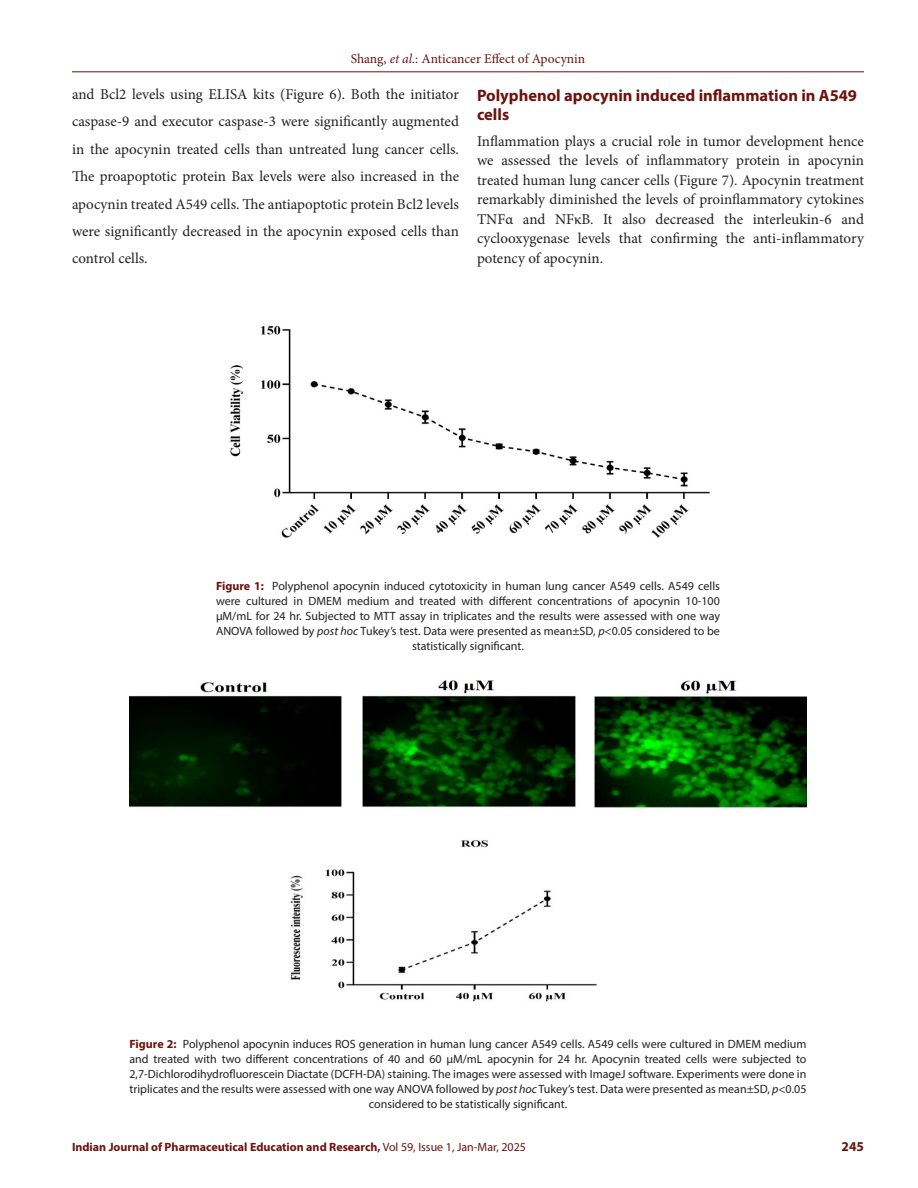
<style>
.page{position:relative;width:918px;height:1188px;background:#fff}
.page>*{position:absolute;margin:0;border:0;box-sizing:border-box;transform-origin:0 0}
.Heading_2{font:700 16.5px/19.5px "Myriad Pro";color:#6c120e}
.Body_text__FO{font:15px/27.5px "Minion Pro";color:#231f20;text-align:justify}
.t1{font:13.5px "Minion Pro";color:#6c120e}
.t2{font:700 13.5px "Myriad Pro";color:#6c120e}
.FIG_Caption{font:12px/15px "Myriad Pro";color:#231f20;text-align:center}
.t3{font:700 12px "Myriad Pro";color:#6c120e}
.s1{font-style:italic}
.s2{font-weight:700;color:#6c120e}
.s3{font-weight:400}
</style>
<div class="page">
<hr style="left:72px;top:72px;width:792px;height:1px;background:#6c120e">
<img style="left:130px;top:680px;width:676px;height:322px">
<img style="left:230px;top:325px;width:480px;height:214px">
<p class="t1" style="left:351px;top:50px;width:236px">Shang, <span class="s1">et al.</span>: Anticancer Effect of Apocynin</p>
<p class="Body_text__FO" style="left:72px;top:81px;width:389px">and Bcl2 levels using ELISA kits (Figure 6). Both the initiator caspase-9 and executor caspase-3 were significantly augmented in the apocynin treated cells than untreated lung cancer cells.<br>The proapoptotic protein Bax levels were also increased in the apocynin treated A549 cells. The antiapoptotic protein Bcl2 levels were significantly decreased in the apocynin exposed cells than control cells.</p>
<p class="Heading_2" style="left:477px;top:85px;width:382px">Polyphenol apocynin induced inflammation in A549 cells</p>
<p class="Body_text__FO" style="left:477px;top:131px;width:389px;line-height:19.5px">Inflammation plays a crucial role in tumor development hence we assessed the levels of inflammatory protein in apocynin treated human lung cancer cells (Figure 7). Apocynin treatment remarkably diminished the levels of proinflammatory cytokines TNFα and NFκB. It also decreased the interleukin-6 and cyclooxygenase levels that confirming the anti-inflammatory potency of apocynin.</p>
<p class="FIG_Caption" style="left:216px;top:579px;width:506px"><span class="s2">Figure 1:</span> Polyphenol apocynin induced cytotoxicity in human lung cancer A549 cells. A549 cells were cultured in DMEM medium and treated with different concentrations of apocynin 10-100 µM/mL for 24 hr. Subjected to MTT assay in triplicates and the results were assessed with one way ANOVA followed by <span class="s1">post hoc</span> Tukey’s test. Data were presented as mean±SD, <span class="s1">p</span>&lt;0.05 considered to be statistically significant.</p>
<p class="FIG_Caption" style="left:130px;top:1036px;width:679px"><span class="s2">Figure 2:</span> Polyphenol apocynin induces ROS generation in human lung cancer A549 cells. A549 cells were cultured in DMEM medium and treated with two different concentrations of 40 and 60 µM/mL apocynin for 24 hr. Apocynin treated cells were subjected to 2,7-Dichlorodihydrofluorescein Diactate (DCFH-DA) staining. The images were assessed with ImageJ software. Experiments were done in triplicates and the results were assessed with one way ANOVA followed by <span class="s1">post hoc</span> Tukey’s test. Data were presented as mean±SD, <span class="s1">p</span>&lt;0.05 considered to be statistically significant.</p>
<p class="t3" style="left:72px;top:1139px;width:456px">Indian Journal of Pharmaceutical Education and Research, <span class="s3">Vol 59, Issue 1, Jan-Mar, 2025</span></p>
<p class="t2" style="left:842px;top:1137px;width:24px">245</p>
</div>
